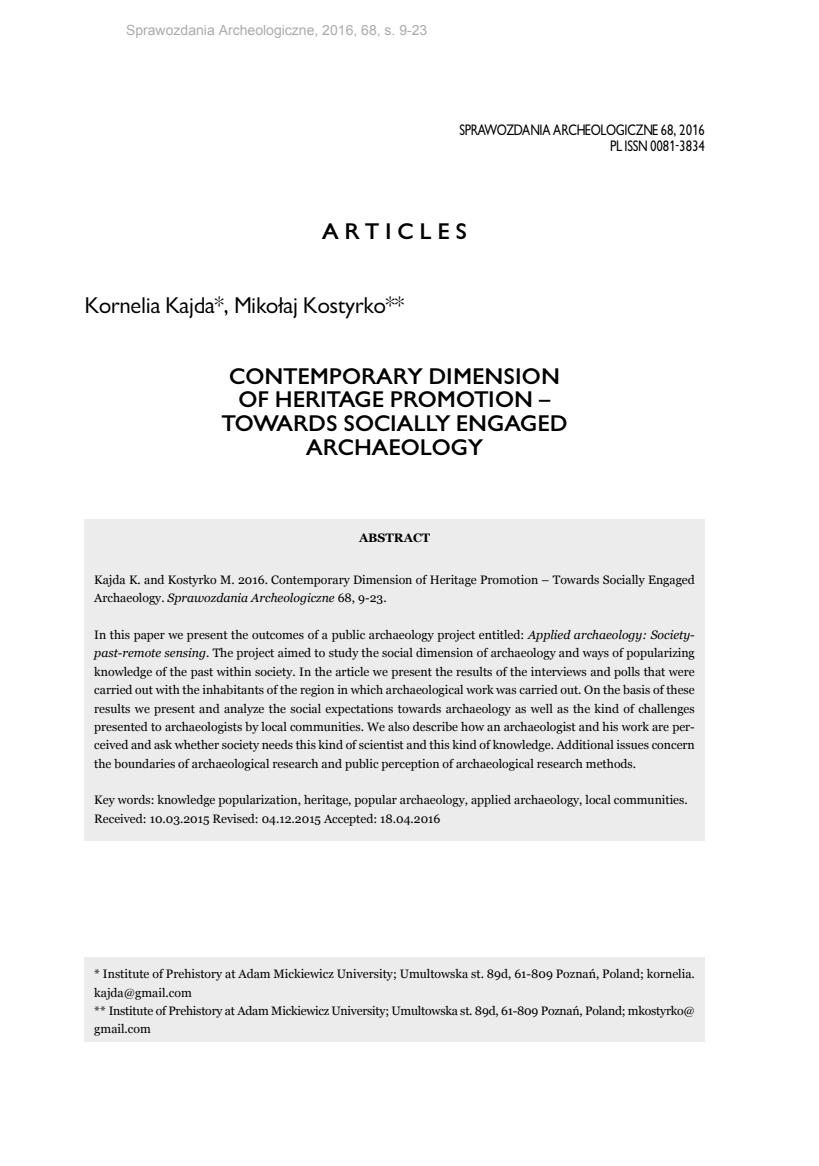
<style>
.page{position:relative;width:819px;height:1166px;background:#fff}
.page>*{position:absolute;margin:0;border:0;box-sizing:border-box;transform-origin:0 0}
.t1{font:700 21px/23.6px "Gilead CEFN";color:#000;text-align:center}
.t2{font:21px "Gilead CEFN";color:#000}
.t3{font:14px/16.8px "Gilead C Cnd EFN";color:#000;text-align:right}
.t4{font:14px "Arial";color:#ababab}
.t5{font:12.25px/18.4px "Georgia";color:#000}
.t6{font:700 12.25px "Georgia";color:#000}
.s1{font-style:italic}
</style>
<div class="page">
<div style="left:84px;top:957px;width:620px;height:85px;background:#ececed"></div>
<div style="left:84px;top:519px;width:620px;height:321px;background:#ececed"></div>
<p class="t4" style="left:126px;top:21px;width:303px">Sprawozdania Archeologiczne, 2016, 68, s. 9-23</p>
<p class="t3" style="left:459px;top:121px;width:247px">SPRAWOZDANIA ARCHEOLOGICZNE 68, 2016<br>PL ISSN 0081-3834</p>
<p class="t1" style="left:322px;top:220px;width:147px">A R T I C L E S</p>
<p class="t2" style="left:84px;top:293px;width:321px">Kornelia Kajda*, Mikołaj Kostyrko**</p>
<p class="t1" style="left:222px;top:364px;width:342px">CONTEMPORARY DIMENSION<br>OF HERITAGE PROMOTION –<br>TOWARDS SOCIALLY ENGAGED<br>ARCHAEOLOGY</p>
<p class="t6" style="left:359px;top:531px;width:73px">ABSTRACT</p>
<p class="t5" style="left:94px;top:570px;width:602px">Kajda K. and Kostyrko M. 2016. Contemporary Dimension of Heritage Promotion – Towards Socially Engaged<br>Archaeology. <span class="s1">Sprawozdania Archeologiczne</span> 68, 9-23.</p>
<p class="t5" style="left:94px;top:625px;width:602px;text-align:justify">In this paper we present the outcomes of a public archaeology project entitled: <span class="s1">Applied archaeology: Society&shy;past-remote sensing</span>. The project aimed to study the social dimension of archaeology and ways of popularizing knowledge of the past within society. In the article we present the results of the interviews and polls that were carried out with the inhabitants of the region in which archaeological work was carried out. On the basis of these results we present and analyze the social expectations towards archaeology as well as the kind of challenges presented to archaeologists by local communities. We also describe how an archaeologist and his work are per&shy;ceived and ask whether society needs this kind of scientist and this kind of knowledge. Additional issues concern the boundaries of archaeological research and public perception of archaeological research methods.</p>
<p class="t5" style="left:94px;top:791px;width:595px">Key words: knowledge popularization, heritage, popular archaeology, applied archaeology, local communities.<br>Received: 10.03.2015 Revised: 04.12.2015 Accepted: 18.04.2016</p>
<p class="t5" style="left:94px;top:965px;width:602px">* Institute of Prehistory at Adam Mickiewicz University; Umultowska st. 89d, 61-809 Poznań, Poland; kornelia. kajda@gmail.com<br>** Institute of Prehistory at Adam Mickiewicz University; Umultowska st. 89d, 61-809 Poznań, Poland; mkostyrko@ gmail.com</p>
</div>
